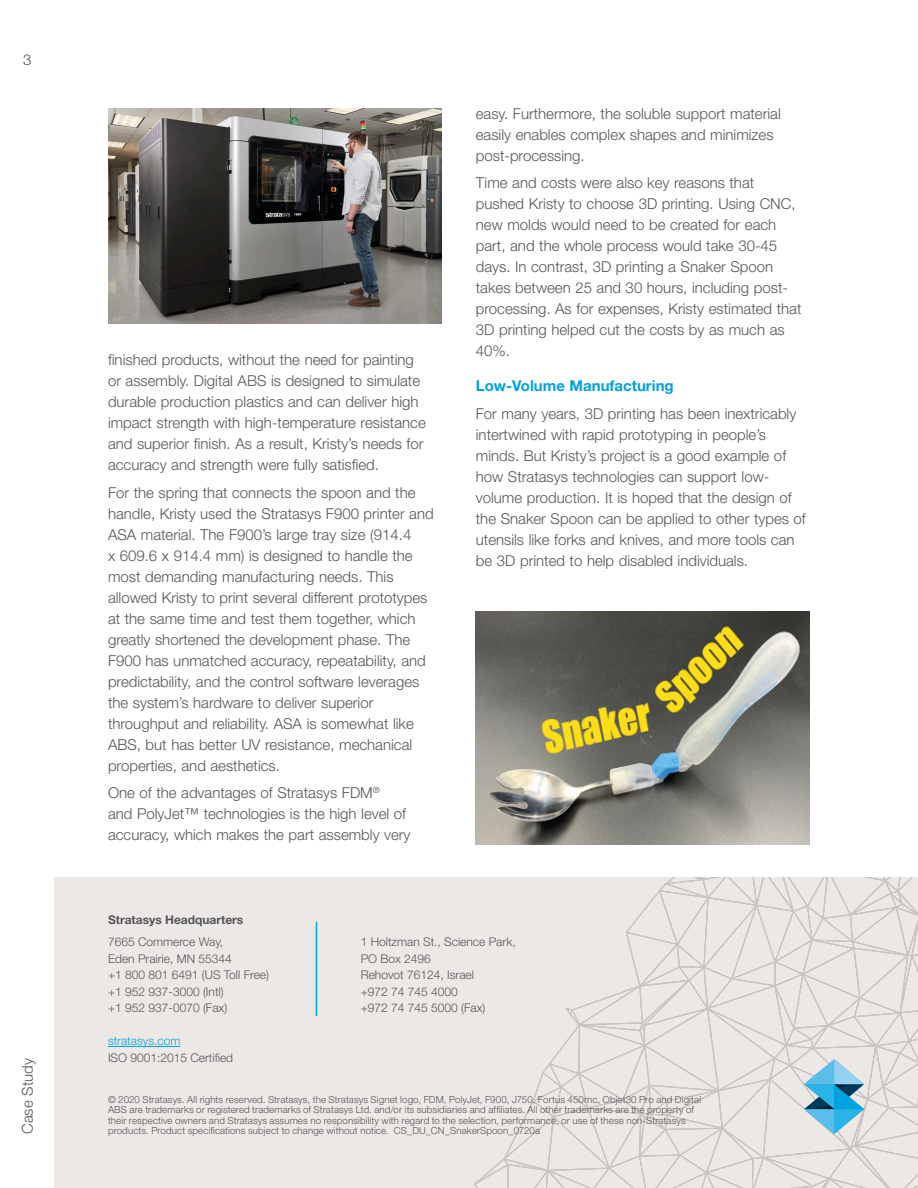
<style>
.page{position:relative;width:918px;height:1188px;background:#fff}
.page>*{position:absolute;margin:0;border:0;box-sizing:border-box;transform-origin:0 0}
.Para{font:300 15px/21px "Helvetica Neue LT Std";color:#54555a}
.Para_Header{font:700 15px "Helvetica Neue LT Std";color:#00a2df}
.t1{font:300 12px/16.5px "Helvetica Neue LT Std";color:#54555a}
.t2{font:700 12px "Helvetica Neue LT Std";color:#54555a}
.t3{font:300 12px "Helvetica Neue LT Std";color:#00a2df}
.t4{font:300 9.75px/10.5px "Helvetica Neue LT Std";letter-spacing:.01em;color:#54555a}
</style>
<div class="page">
<div style="left:54px;top:878px;width:864px;height:310px;background:#ece8e5"></div>
<hr style="left:316px;top:922px;width:1px;height:94px;background:#00a2df">
<hr style="left:108px;top:1046px;width:72px;height:1px;background:#00a2df">
<svg style="left:474px;top:878px;width:444px;height:310px"></svg>
<img style="left:108px;top:108px;width:334px;height:216px">
<img style="left:476px;top:611px;width:334px;height:234px">
<p class="Para" style="left:23px;top:49px;width:10px">3</p>
<p class="Para" style="left:17px;top:1134px;width:77px;rotate:-90deg">Case Study</p>
<p class="Para" style="left:108px;top:349px;width:319px">finished products, without the need for painting or assembly. Digital ABS is designed to simulate durable production plastics and can deliver high impact strength with high-temperature resistance and superior finish. As a result, Kristy’s needs for accuracy and strength were fully satisfied.</p>
<p class="Para" style="left:108px;top:482px;width:327px">For the spring that connects the spoon and the handle, Kristy used the Stratasys F900 printer and ASA material. The F900’s large tray size (914.4<br>x 609.6 x 914.4 mm) is designed to handle the most demanding manufacturing needs. This allowed Kristy to print several different prototypes at the same time and test them together, which greatly shortened the development phase. The F900 has unmatched accuracy, repeatability, and predictability, and the control software leverages the system’s hardware to deliver superior throughput and reliability. ASA is somewhat like ABS, but has better UV resistance, mechanical properties, and aesthetics.</p>
<p class="Para" style="left:108px;top:782px;width:304px">One of the advantages of Stratasys FDM<sup>®<br></sup>and PolyJet™ technologies is the high level of accuracy, which makes the part assembly very</p>
<p class="Para" style="left:476px;top:103px;width:306px">easy. Furthermore, the soluble support material easily enables complex shapes and minimizes post-processing.</p>
<p class="Para" style="left:476px;top:172px;width:327px">Time and costs were also key reasons that pushed Kristy to choose 3D printing. Using CNC, new molds would need to be created for each part, and the whole process would take 30-45 days. In contrast, 3D printing a Snaker Spoon takes between 25 and 30 hours, including post&shy;processing. As for expenses, Kristy estimated that 3D printing helped cut the costs by as much as 40%.</p>
<p class="Para_Header" style="left:476px;top:376px;width:199px">Low-Volume Manufacturing</p>
<p class="Para" style="left:476px;top:403px;width:331px">For many years, 3D printing has been inextricably intertwined with rapid prototyping in people’s minds. But Kristy’s project is a good example of how Stratasys technologies can support low&shy;volume production. It is hoped that the design of the Snaker Spoon can be applied to other types of utensils like forks and knives, and more tools can be 3D printed to help disabled individuals.</p>
<p class="t2" style="left:108px;top:912px;width:137px">Stratasys Headquarters</p>
<p class="t1" style="left:108px;top:934px;width:163px">7665 Commerce Way,<br>Eden Prairie, MN 55344<br>+1 800 801 6491 (US Toll Free) +1 952 937-3000 (Intl)<br>+1 952 937-0070 (Fax)</p>
<p class="t3" style="left:108px;top:1034px;width:74px">stratasys.com</p>
<p class="t1" style="left:108px;top:1049px;width:127px">ISO 9001:2015 Certified</p>
<p class="t1" style="left:361px;top:934px;width:156px">1 Holtzman St., Science Park,<br>PO Box 2496<br>Rehovot 76124, Israel<br>+972 74 745 4000<br>+972 74 745 5000 (Fax)</p>
<p class="t4" style="left:108px;top:1094px;width:595px">© 2020 Stratasys. All rights reserved. Stratasys, the Stratasys Signet logo, FDM, PolyJet, F900, J750, Fortus 450mc, Objet30 Pro and Digital ABS are trademarks or registered trademarks of Stratasys Ltd. and/or its subsidiaries and affiliates. All other trademarks are the property of their respective owners and Stratasys assumes no responsibility with regard to the selection, performance, or use of these non-Stratasys products. Product specifications subject to change without notice. CS_DU_CN_SnakerSpoon_0720a</p>
</div>
